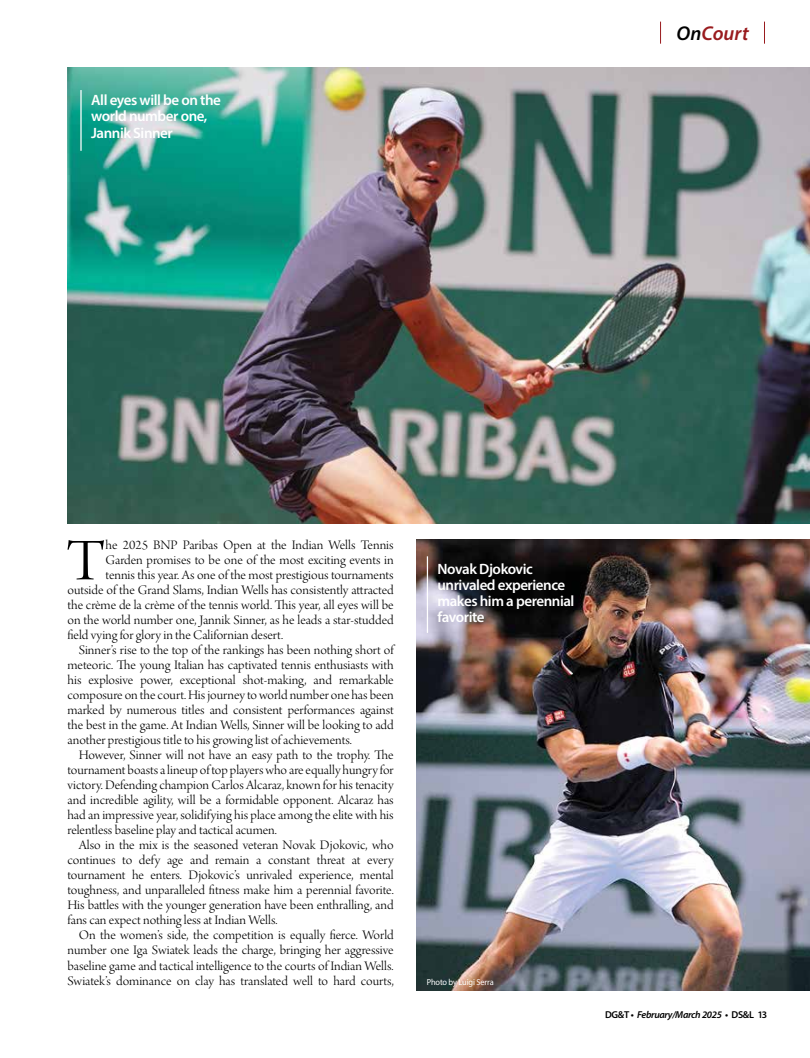
<style>
.page{position:relative;width:810px;height:1058px;background:#fff}
.page>*{position:absolute;margin:0;border:0;box-sizing:border-box;transform-origin:0 0}
.t1{font:62.5px "Arno Pro Light Display";color:#000;scale:1.05 1}
.t2{font:italic 600 20px "Myriad Pro";color:#991b1e}
.t3{font:600 15px/16.2px "Myriad Pro";letter-spacing:-.03em;color:#fff}
.t4{font:13.75px "Arno Pro Light Display";color:#000;scale:1.05 1}
.t5{font:italic 600 10px "Myriad Pro";letter-spacing:-.03em;color:#000}
.t6{font:8.75px "Myriad Pro";letter-spacing:-.015em;color:#fff;scale:.95 1}
.s1{color:#000}
.s2{font-style:normal}
</style>
<div class="page">
<svg style="left:764px;top:22px;width:1px;height:22px"></svg>
<svg style="left:660px;top:22px;width:1px;height:22px"></svg>
<img style="left:68px;top:68px;width:742px;height:455px">
<hr style="left:80px;top:90px;width:2px;height:61px;background:#fff">
<img style="left:416px;top:540px;width:394px;height:450px">
<hr style="left:427px;top:556px;width:1px;height:77px;background:#fff">
<p class="t3" style="left:91px;top:91px;width:131px">All eyes will be on the world number one,<br>Jannik Sinner</p>
<h2 class="t2" style="left:677px;top:20px;width:74px"><span class="s1">On</span>Court</h2>
<h1 class="t1" style="left:66px;top:527px;width:39px">T</h1>
<p class="t4" style="left:106px;top:537px;width:276px">he 2025 BNP Paribas Open at the Indian Wells Tennis</p>
<p class="t4" style="left:106px;top:552px;width:276px">Garden promises to be one of the most exciting events in</p>
<p class="t4" style="left:106px;top:567px;width:276px">tennis this year. As one of the most prestigious tournaments</p>
<p class="t4" style="left:67px;top:582px;width:312px">outside of the Grand Slams, Indian Wells has consistently attracted</p>
<p class="t4" style="left:67px;top:597px;width:312px">the crème de la crème of the tennis world. This year, all eyes will be</p>
<p class="t4" style="left:67px;top:612px;width:312px">on the world number one, Jannik Sinner, as he leads a star-studded</p>
<p class="t4" style="left:67px;top:627px;width:207px">field vying for glory in the Californian desert.</p>
<p class="t4" style="left:79px;top:642px;width:301px">Sinner’s rise to the top of the rankings has been nothing short of</p>
<p class="t4" style="left:67px;top:657px;width:312px">meteoric. The young Italian has captivated tennis enthusiasts with</p>
<p class="t4" style="left:67px;top:672px;width:312px">his explosive power, exceptional shot-making, and remarkable</p>
<p class="t4" style="left:67px;top:687px;width:312px">composure on the court. His journey to world number one has been</p>
<p class="t4" style="left:67px;top:702px;width:312px">marked by numerous titles and consistent performances against</p>
<p class="t4" style="left:67px;top:717px;width:312px">the best in the game. At Indian Wells, Sinner will be looking to add</p>
<p class="t4" style="left:67px;top:732px;width:272px">another prestigious title to his growing list of achievements.</p>
<p class="t4" style="left:79px;top:747px;width:301px">However, Sinner will not have an easy path to the trophy. The</p>
<p class="t4" style="left:67px;top:762px;width:312px">tournament boasts a lineup of top players who are equally hungry for</p>
<p class="t4" style="left:67px;top:777px;width:312px">victory. Defending champion Carlos Alcaraz, known for his tenacity</p>
<p class="t4" style="left:67px;top:792px;width:312px">and incredible agility, will be a formidable opponent. Alcaraz has</p>
<p class="t4" style="left:67px;top:807px;width:312px">had an impressive year, solidifying his place among the elite with his</p>
<p class="t4" style="left:67px;top:822px;width:201px">relentless baseline play and tactical acumen.</p>
<p class="t4" style="left:79px;top:837px;width:302px">Also in the mix is the seasoned veteran Novak Djokovic, who</p>
<p class="t4" style="left:67px;top:852px;width:312px">continues to defy age and remain a constant threat at every</p>
<p class="t4" style="left:67px;top:867px;width:312px">tournament he enters. Djokovic’s unrivaled experience, mental</p>
<p class="t4" style="left:67px;top:882px;width:312px">toughness, and unparalleled fitness make him a perennial favorite.</p>
<p class="t4" style="left:67px;top:897px;width:312px">His battles with the younger generation have been enthralling, and</p>
<p class="t4" style="left:67px;top:912px;width:202px">fans can expect nothing less at Indian Wells.</p>
<p class="t4" style="left:79px;top:927px;width:302px">On the women’s side, the competition is equally fierce. World</p>
<p class="t4" style="left:67px;top:942px;width:312px">number one Iga Swiatek leads the charge, bringing her aggressive</p>
<p class="t4" style="left:67px;top:957px;width:312px">baseline game and tactical intelligence to the courts of Indian Wells.</p>
<p class="t4" style="left:67px;top:972px;width:312px">Swiatek’s dominance on clay has translated well to hard courts,</p>
<p class="t3" style="left:438px;top:560px;width:138px">Novak Djokovic unrivaled experience makes him a perennial favorite</p>
<p class="t6" style="left:427px;top:976px;width:72px">Photo by Luigi Serra</p>
<p class="t5" style="left:605px;top:1008px;width:163px"><span class="s2">DG&amp;T •</span> February/March 2025 <span class="s2">• DS&amp;L 13</span></p>
</div>
